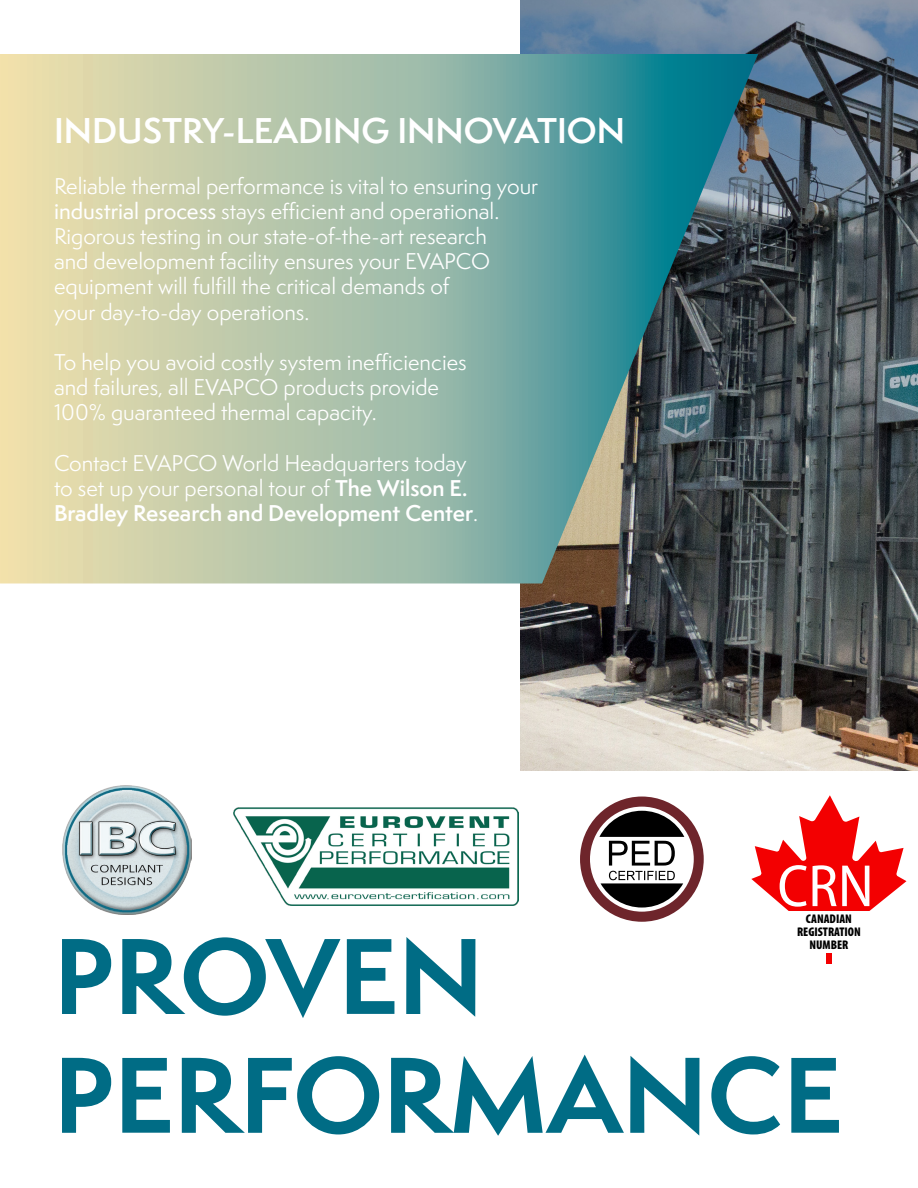
<style>
.page{position:relative;width:918px;height:1188px;background:#fff}
.page>*{position:absolute;margin:0;border:0;box-sizing:border-box;transform-origin:0 0}
.t1{font:700 99px "Semplicita Pro";color:#006c85}
.t2{font:semi-condensed 60px "Myriad Pro";color:#fff}
.t3{font:600 33px "Semplicita Pro";color:#fff}
.t4{font:21px/25.2px "Semplicita Pro";color:#fff}
.t5{font:900 condensed 12.6px/12.9px "Myriad Pro";color:#000;text-align:center}
.s1{font-weight:500}
.s2{font-weight:600}
</style>
<div class="page">
<img style="left:520px;top:0;width:398px;height:771px">
<svg style="left:0;top:54px;width:758px;height:530px;background:#95ad9b"></svg>
<img style="left:62px;top:785px;width:129px;height:129px">
<img style="left:234px;top:808px;width:284px;height:98px">
<svg style="left:751px;top:795px;width:156px;height:116px"></svg>
<div style="left:826px;top:953px;width:6px;height:11px;background:#f30001"></div>
<svg style="left:580px;top:797px;width:124px;height:125px"></svg>
<p class="t3" style="left:54px;top:107px;width:573px">INDUSTRY-LEADING INNOVATION</p>
<p class="t4" style="left:54px;top:173px;width:486px">Reliable thermal performance is vital to ensuring your <span class="s1">industrial process</span> stays efficient and operational.<br>Rigorous testing in our state-of-the-art research<br>and development facility ensures your EVAPCO equipment will fulfill the critical demands of<br>your day-to-day operations.</p>
<p class="t4" style="left:54px;top:349px;width:414px">To help you avoid costly system inefficiencies and failures, all EVAPCO products provide<br>100% guaranteed thermal capacity.</p>
<p class="t4" style="left:54px;top:450px;width:426px">Contact EVAPCO World Headquarters today to set up your personal tour of <span class="s2">The Wilson E.<br>Bradley Research and Development Center</span>.</p>
<p class="t2" style="left:778px;top:849px;width:98px">CRN</p>
<p class="t5" style="left:797px;top:912px;width:65px">CANADIAN<br>REGISTRATION<br>NUMBER</p>
<p class="t1" style="left:54px;top:903px;width:431px">PROVEN</p>
<p class="t1" style="left:54px;top:1022px;width:790px">PERFORMANCE</p>
</div>
